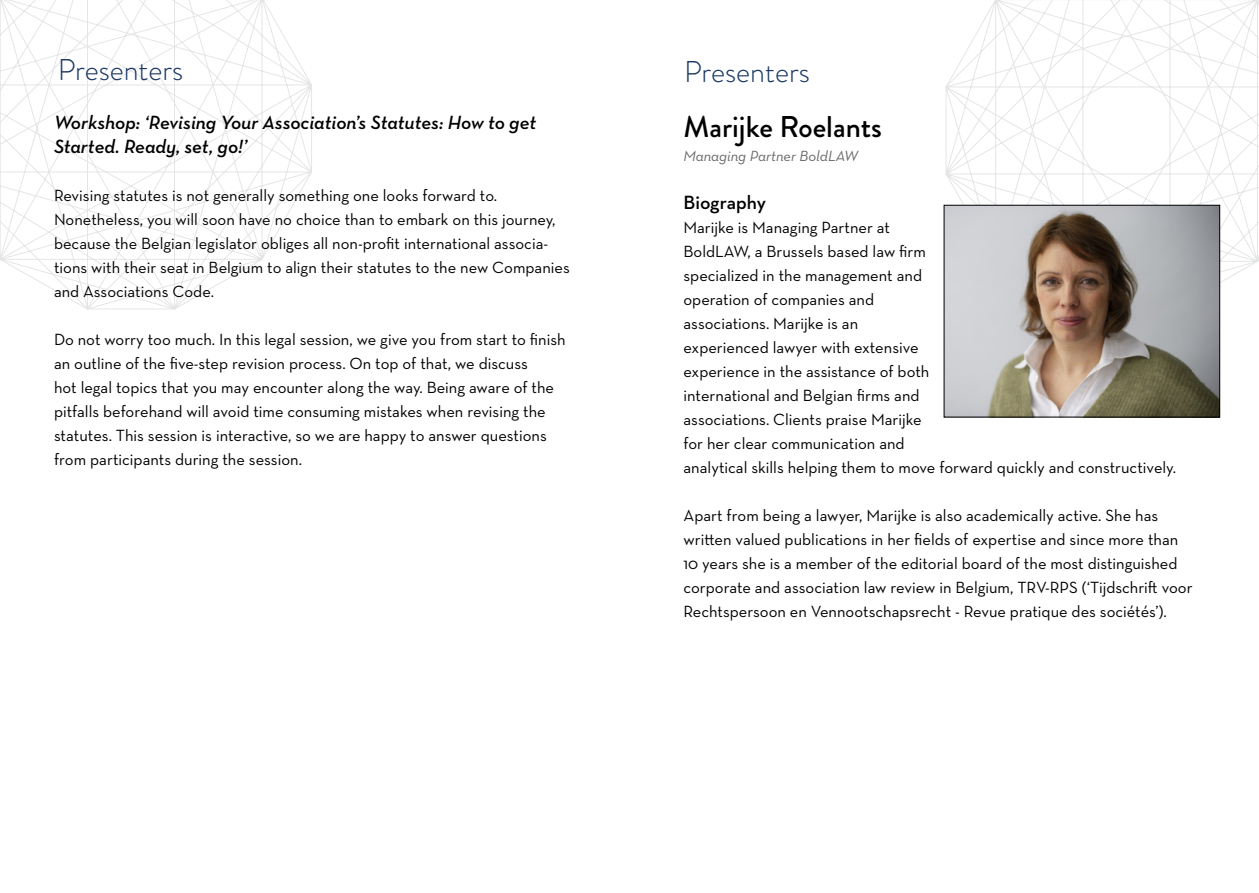
<style>
.page{position:relative;width:1259px;height:893px;background:#fff}
.page>*{position:absolute;margin:0;border:0;box-sizing:border-box;transform-origin:0 0}
.t1{font:300 30px "Brandon Grotesque";color:#1b3764}
.t2{font:500 30px "Brandon Grotesque";color:#000}
.t3{font:italic 600 19.5px/24px "Neutra Text Exp";color:#000101}
.t4{font:600 19.5px "Neutra Text Exp";color:#000101}
.t5{font:16.5px/24px "Neutra Text Exp";color:#000101}
.t6{font:italic 15px "Neutra Text Exp";color:#666767}
</style>
<div class="page">
<svg style="left:945px;top:0;width:314px;height:312px"></svg>
<svg style="left:0;top:0;width:312px;height:310px"></svg>
<img style="left:946px;top:207px;width:272px;height:208px">
<div style="left:944px;top:205px;width:276px;height:212px;border:1px solid #000101"></div>
<h1 class="t1" style="left:58px;top:50px;width:127px">Presenters</h1>
<p class="t3" style="left:54px;top:110px;width:483px">Workshop: ‘Revising Your Association’s Statutes: How to get<br>Started. Ready, set, go!’</p>
<p class="t5" style="left:54px;top:183px;width:517px">Revising statutes is not generally something one looks forward to.<br>Nonetheless, you will soon have no choice than to embark on this journey, because the Belgian legislator obliges all non-profit international associa&shy;tions with their seat in Belgium to align their statutes to the new Companies and Associations Code.</p>
<p class="t5" style="left:54px;top:327px;width:513px">Do not worry too much. In this legal session, we give you from start to finish an outline of the five-step revision process. On top of that, we discuss<br>hot legal topics that you may encounter along the way. Being aware of the pitfalls beforehand will avoid time consuming mistakes when revising the statutes. This session is interactive, so we are happy to answer questions from participants during the session.</p>
<h1 class="t1" style="left:684px;top:52px;width:127px">Presenters</h1>
<h1 class="t2" style="left:683px;top:106px;width:200px">Marijke Roelants</h1>
<p class="t6" style="left:683px;top:146px;width:176px">Managing Partner BoldLAW</p>
<p class="t4" style="left:683px;top:190px;width:84px">Biography</p>
<p class="t5" style="left:683px;top:215px;width:494px">Marijke is Managing Partner at<br>BoldLAW, a Brussels based law firm<br>specialized in the management and<br>operation of companies and<br>associations. Marijke is an<br>experienced lawyer with extensive<br>experience in the assistance of both<br>international and Belgian firms and<br>associations. Clients praise Marijke<br>for her clear communication and<br>analytical skills helping them to move forward quickly and constructively.</p>
<p class="t5" style="left:683px;top:503px;width:510px">Apart from being a lawyer, Marijke is also academically active. She has written valued publications in her fields of expertise and since more than 10 years she is a member of the editorial board of the most distinguished corporate and association law review in Belgium, TRV-RPS (‘Tijdschrift voor Rechtspersoon en Vennootschapsrecht - Revue pratique des sociétés’).</p>
</div>
